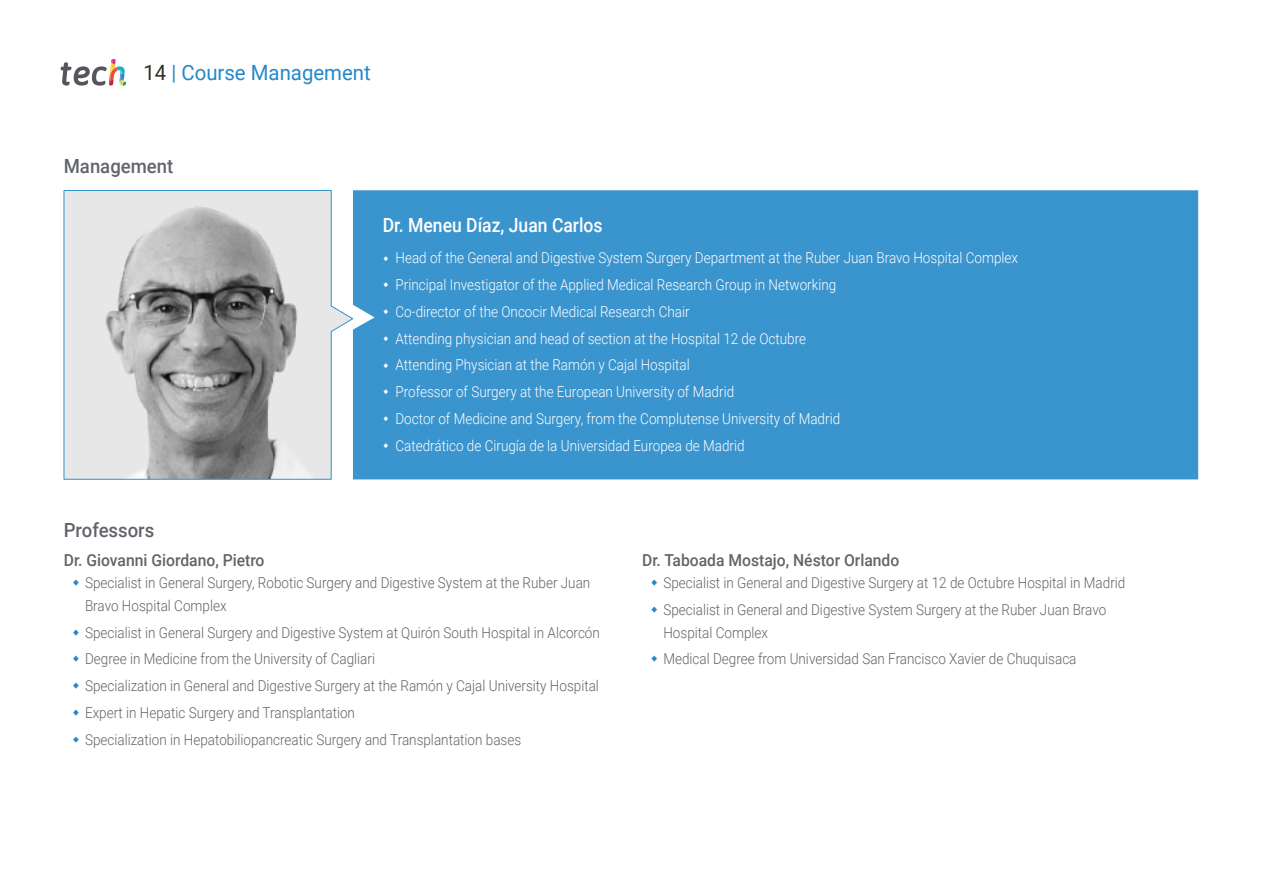
<style>
.page{position:relative;width:1263px;height:893px;background:#fff}
.page>*{position:absolute;margin:0;border:0;box-sizing:border-box;transform-origin:0 0}
.t1{font:21px "Roboto";color:#2488c9}
.t2{font:500 19.5px "Roboto";color:#fff;scale:.9 1}
.t3{font:500 19.5px "Roboto";color:#61646a;scale:.95 1}
.t4{font:500 16.5px "Roboto";color:#61646a;scale:.95 1}
.t5{font:300 15px/26.7px "Roboto";color:#61646a;scale:.9 1}
.t6{font:300 15px/26.7px "Roboto";color:#fff;scale:.9 1}
.s1{color:#312e20}
</style>
<div class="page">
<svg style="left:61px;top:59px;width:65px;height:27px"></svg>
<div style="left:353px;top:190px;width:845px;height:289px;background:#3a94ce"></div>
<svg style="left:64px;top:190px;width:289px;height:290px;background:#c0c2c2"></svg>
<svg style="left:384px;top:256px;width:4px;height:5px"></svg>
<svg style="left:384px;top:282px;width:4px;height:5px"></svg>
<svg style="left:384px;top:309px;width:4px;height:5px"></svg>
<svg style="left:384px;top:336px;width:4px;height:5px"></svg>
<svg style="left:384px;top:363px;width:4px;height:5px"></svg>
<svg style="left:384px;top:389px;width:4px;height:5px"></svg>
<svg style="left:384px;top:416px;width:4px;height:5px"></svg>
<svg style="left:384px;top:443px;width:4px;height:5px"></svg>
<h1 class="t1" style="left:144px;top:57px;width:229px"><span class="s1">14</span> | Course Management</h1>
<h2 class="t3" style="left:64px;top:153px;width:117px">Management</h2>
<h2 class="t3" style="left:64px;top:516px;width:97px">Professors</h2>
<h2 class="t2" style="left:383px;top:211px;width:246px">Dr. Meneu Díaz, Juan Carlos</h2>
<p class="t6" style="left:395px;top:244px;width:693px">Head of the General and Digestive System Surgery Department at the Ruber Juan Bravo Hospital Complex Principal Investigator of the Applied Medical Research Group in Networking<br>Co-director of the Oncocir Medical Research Chair<br>Attending physician and head of section at the Hospital 12 de Octubre<br>Attending Physician at the Ramón y Cajal Hospital<br>Professor of Surgery at the European University of Madrid<br>Doctor of Medicine and Surgery, from the Complutense University of Madrid<br>Catedrático de Cirugía de la Universidad Europea de Madrid</p>
<p class="t4" style="left:64px;top:549px;width:213px">Dr. Giovanni Giordano, Pietro</p>
<p class="t5" style="left:85px;top:571px;width:563px;line-height:22.5px">Specialist in General Surgery, Robotic Surgery and Digestive System at the Ruber Juan<br>Bravo Hospital Complex</p>
<p class="t5" style="left:85px;top:618px;width:574px">Specialist in General Surgery and Digestive System at Quirón South Hospital in Alcorcón Degree in Medicine from the University of Cagliari<br>Specialization in General and Digestive Surgery at the Ramón y Cajal University Hospital Expert in Hepatic Surgery and Transplantation<br>Specialization in Hepatobiliopancreatic Surgery and Transplantation bases</p>
<p class="t4" style="left:642px;top:549px;width:272px">Dr. Taboada Mostajo, Néstor Orlando</p>
<p class="t5" style="left:663px;top:569px;width:515px">Specialist in General and Digestive Surgery at 12 de Octubre Hospital in Madrid<br>Specialist in General and Digestive System Surgery at the Ruber Juan Bravo</p>
<p class="t5" style="left:663px;top:618px;width:460px">Hospital Complex<br>Medical Degree from Universidad San Francisco Xavier de Chuquisaca</p>
</div>
